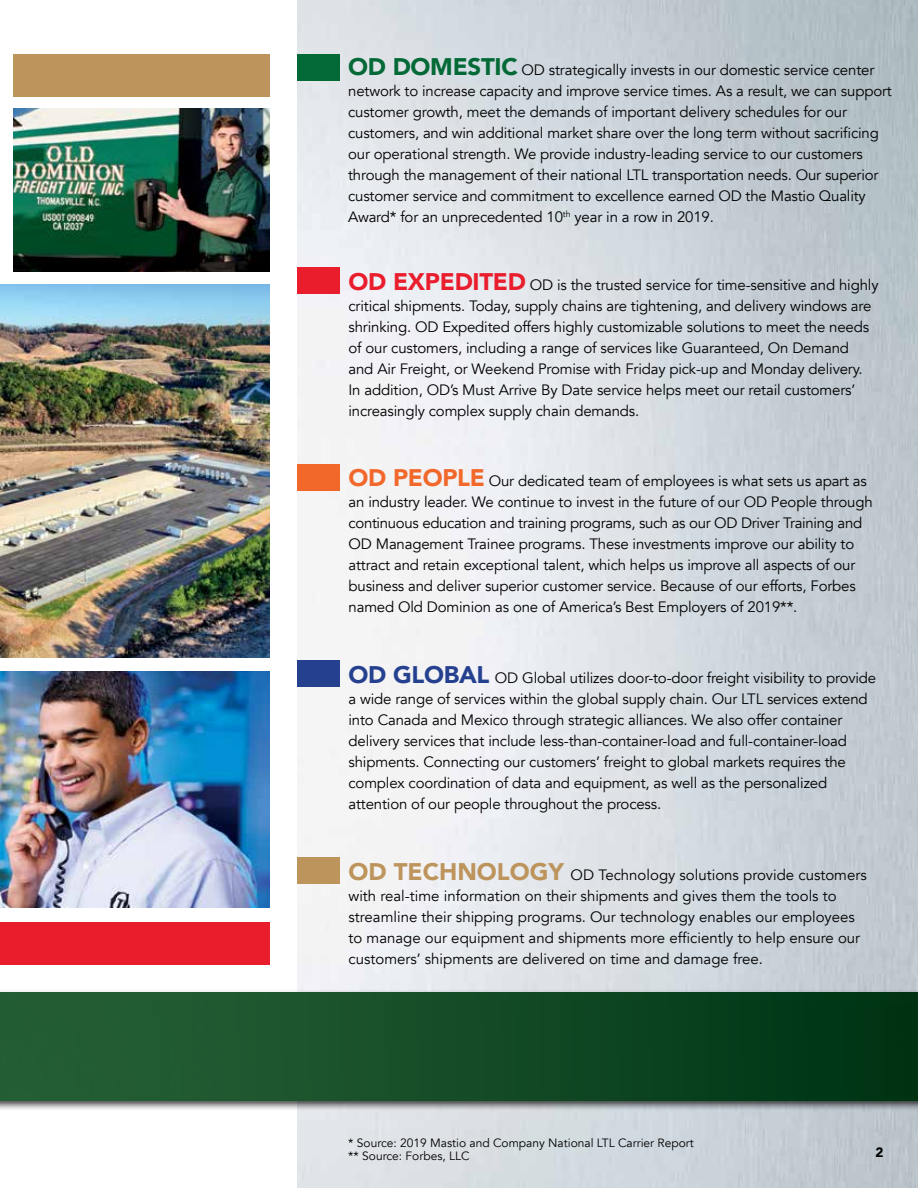
<style>
.page{position:relative;width:918px;height:1188px;background:#fff}
.page>*{position:absolute;margin:0;border:0;box-sizing:border-box;transform-origin:0 0}
.t1{font:15px/21px "Avenir";letter-spacing:-.01em;color:#000}
.t2{font:900 13.5px "Avenir";color:#000}
.t3{font:12px/13.5px "Avenir";color:#000}
.s1{font-weight:900;font-size:24px;color:#036936}
.s2{font-weight:900;font-size:24px;color:#ea1d2d}
.s3{font-weight:900;font-size:24px;color:#f2682b}
.s4{font-weight:900;font-size:24px;color:#25408f}
.s5{font-weight:900;font-size:24px;color:#bd945b}
</style>
<div class="page">
<img style="left:297px;top:0;width:621px;height:1188px">
<div style="left:0;top:989px;width:918px;height:123px;background:#000;opacity:.75"></div>
<img style="left:0;top:993px;width:918px;height:108px">
<div style="left:297px;top:54px;width:42px;height:27px;background:#036936"></div>
<div style="left:297px;top:267px;width:42px;height:27px;background:#ea1d2d"></div>
<div style="left:297px;top:464px;width:42px;height:27px;background:#f2682b"></div>
<div style="left:297px;top:660px;width:42px;height:27px;background:#25408f"></div>
<div style="left:297px;top:857px;width:42px;height:27px;background:#bd945b"></div>
<img style="left:14px;top:108px;width:256px;height:163px">
<div style="left:0;top:922px;width:270px;height:42px;background:#ea1d2d"></div>
<div style="left:14px;top:54px;width:256px;height:43px;background:#bd945b"></div>
<img style="left:0;top:285px;width:270px;height:373px">
<img style="left:0;top:671px;width:270px;height:236px">
<p class="t1" style="left:348px;top:60px;width:545px"><span class="s1">OD DOMESTIC</span> OD strategically invests in our domestic service center network to increase capacity and improve service times. As a result, we can support customer growth, meet the demands of important delivery schedules for our customers, and win additional market share over the long term without sacrificing our operational strength. We provide industry-leading service to our customers through the management of their national LTL transportation needs. Our superior customer service and commitment to excellence earned OD the Mastio Quality Award* for an unprecedented 10<sup>th</sup> year in a row in 2019.</p>
<p class="t1" style="left:349px;top:274px;width:532px"><span class="s2">OD EXPEDITED</span> OD is the trusted service for time-sensitive and highly critical shipments. Today, supply chains are tightening, and delivery windows are shrinking. OD Expedited offers highly customizable solutions to meet the needs of our customers, including a range of services like Guaranteed, On Demand<br>and Air Freight, or Weekend Promise with Friday pick-up and Monday delivery.<br>In addition, OD’s Must Arrive By Date service helps meet our retail customers’ increasingly complex supply chain demands.</p>
<p class="t1" style="left:349px;top:471px;width:526px"><span class="s3">OD PEOPLE</span> Our dedicated team of employees is what sets us apart as an industry leader. We continue to invest in the future of our OD People through continuous education and training programs, such as our OD Driver Training and OD Management Trainee programs. These investments improve our ability to attract and retain exceptional talent, which helps us improve all aspects of our business and deliver superior customer service. Because of our efforts, Forbes named Old Dominion as one of America’s Best Employers of 2019**.</p>
<p class="t1" style="left:349px;top:668px;width:529px"><span class="s4">OD GLOBAL</span> OD Global utilizes door-to-door freight visibility to provide a wide range of services within the global supply chain. Our LTL services extend into Canada and Mexico through strategic alliances. We also offer container delivery services that include less-than-container-load and full-container-load shipments. Connecting our customers’ freight to global markets requires the complex coordination of data and equipment, as well as the personalized attention of our people throughout the process.</p>
<p class="t1" style="left:349px;top:864px;width:520px"><span class="s5">OD TECHNOLOGY</span> OD Technology solutions provide customers with real-time information on their shipments and gives them the tools to streamline their shipping programs. Our technology enables our employees to manage our equipment and shipments more efficiently to help ensure our customers’ shipments are delivered on time and damage free.</p>
<p class="t3" style="left:348px;top:1136px;width:347px">* Source: 2019 Mastio and Company National LTL Carrier Report ** Source: Forbes, LLC</p>
<p class="t2" style="left:876px;top:1140px;width:9px">2</p>
</div>
